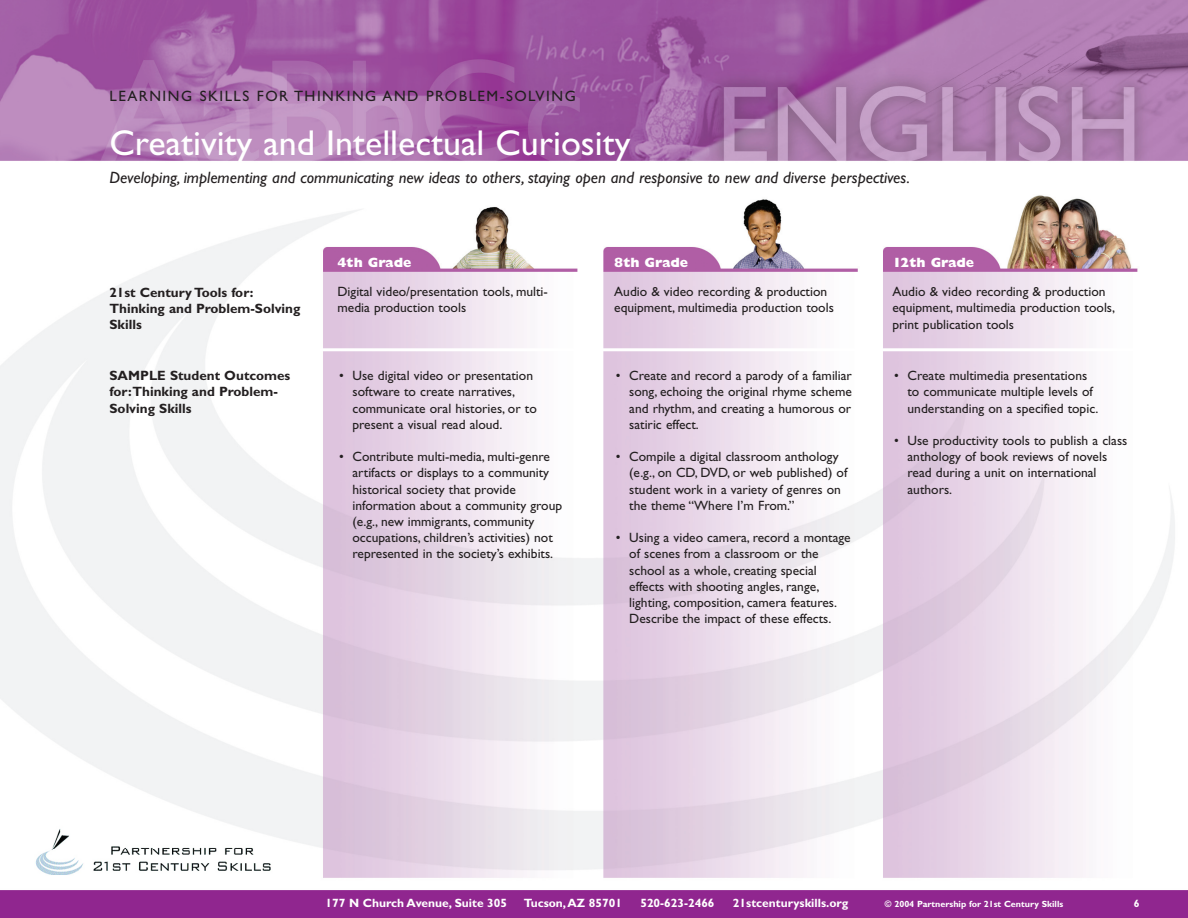
<style>
.page{position:relative;width:1188px;height:918px;background:#fff}
.page>*{position:absolute;margin:0;border:0;box-sizing:border-box;transform-origin:0 0}
.t1{font:36px "Gill Sans";color:#fff}
.t2{font:italic 16.5px "Gill Sans";color:#231f20}
.small_top_text{font:15px "Gill Sans";letter-spacing:.1em;color:#231f20}
.bullets{font:13.5px/16.2px "Gill Sans";color:#231f20}
.body{font:13.5px/16.2px "Gill Sans";color:#231f20}
.body-2{font:700 13.5px/16.2px "Gill Sans";color:#231f20}
.t3{font:800 13.5px "Gill Sans";color:#fff}
.body-3{font:700 12px "Gill Sans";color:#fff}
.body-4{font:700 9px "Gill Sans";color:#fff}
</style>
<div class="page">
<img style="left:0;top:0;width:1188px;height:918px">
<svg style="left:15px;top:798px;width:275px;height:86px"></svg>
<img style="left:27px;top:823px;width:256px;height:61px">
<hr style="left:282px;top:348px;width:852px;height:3px;background:#fff">
<p class="small_top_text" style="left:110px;top:87px;width:119px">Learning Skills</p>
<p class="small_top_text" style="left:257px;top:87px;width:47px">for Thi</p>
<p class="small_top_text" style="left:322px;top:87px;width:255px">nking and Problem-Solvi ng</p>
<p class="t1" style="left:110px;top:122px;width:522px">Creativity and Intellectual Curiosity</p>
<p class="t2" style="left:110px;top:168px;width:802px">Developing, implementing and communicating new ideas to others, staying open and responsive to new and diverse perspectives.</p>
<p class="body-2" style="left:110px;top:284px;width:146px">21st Century Tools for:</p>
<p class="body-2" style="left:110px;top:300px;width:192px">Thinking and Problem-Solving<br>Skills</p>
<p class="body-2" style="left:110px;top:368px;width:182px">SAMPLE Student Outcomes for:Thinking and Problem-<br>Solving Skills</p>
<p class="t3" style="left:337px;top:255px;width:76px">4th Grade</p>
<p class="t3" style="left:614px;top:255px;width:76px">8th Grade</p>
<p class="t3" style="left:892px;top:255px;width:83px">12th Grade</p>
<p class="body" style="left:337px;top:284px;width:212px">Digital video/presentation tools, multi&shy;media production tools</p>
<p class="body" style="left:614px;top:284px;width:221px">Audio &amp; video recording &amp; production equipment, multimedia production tools</p>
<p class="body" style="left:892px;top:284px;width:224px">Audio &amp; video recording &amp; production equipment, multimedia production tools, print publication tools</p>
<p class="bullets" style="left:352px;top:368px;width:186px;text-indent:-14px">• Use digital video or presentation software to create narratives, communicate oral histories, or to present a visual read aloud.</p>
<p class="bullets" style="left:352px;top:449px;width:211px;text-indent:-14px">• Contribute multi-media, multi-genre artifacts or displays to a community historical society that provide information about a community group (e.g., new immigrants, community occupations, children’s activities) not represented in the society’s exhibits.</p>
<p class="bullets" style="left:629px;top:368px;width:224px;text-align:justify;text-indent:-14px">• Create and record a parody of a familiar song, echoing the original rhyme scheme and rhythm, and creating a humorous or satiric effect.</p>
<p class="bullets" style="left:629px;top:449px;width:220px;text-indent:-14px">• Compile a digital classroom anthology (e.g., on CD, DVD, or web published) of student work in a variety of genres on the theme “Where I’m From.”</p>
<p class="bullets" style="left:629px;top:530px;width:223px;text-indent:-14px">• U sing a video camera, record a montage of scenes from a classroom or the school as a whole, creating special effects with shooting angles, range, lighting, composition, camera features.<br>Describe the impact of these effects.</p>
<p class="bullets" style="left:908px;top:368px;width:193px;text-indent:-14px">• Create multimedia presentations to communicate multiple levels of understanding on a specified topic.</p>
<p class="bullets" style="left:908px;top:432px;width:221px;text-indent:-14px">• Use productivity tools to publish a class anthology of book reviews of novels read during a unit on international authors.</p>
<p class="body-3" style="left:325px;top:896px;width:183px">177 N Church Avenue, Suite 305</p>
<p class="body-3" style="left:524px;top:896px;width:100px">Tucson, AZ 85701</p>
<p class="body-3" style="left:640px;top:896px;width:76px">520-623-2466</p>
<p class="body-3" style="left:733px;top:896px;width:117px">21stcenturyskills.org</p>
<p class="body-4" style="left:885px;top:898px;width:180px">© 2004 Partnership for 21st Century Skills</p>
</div>
